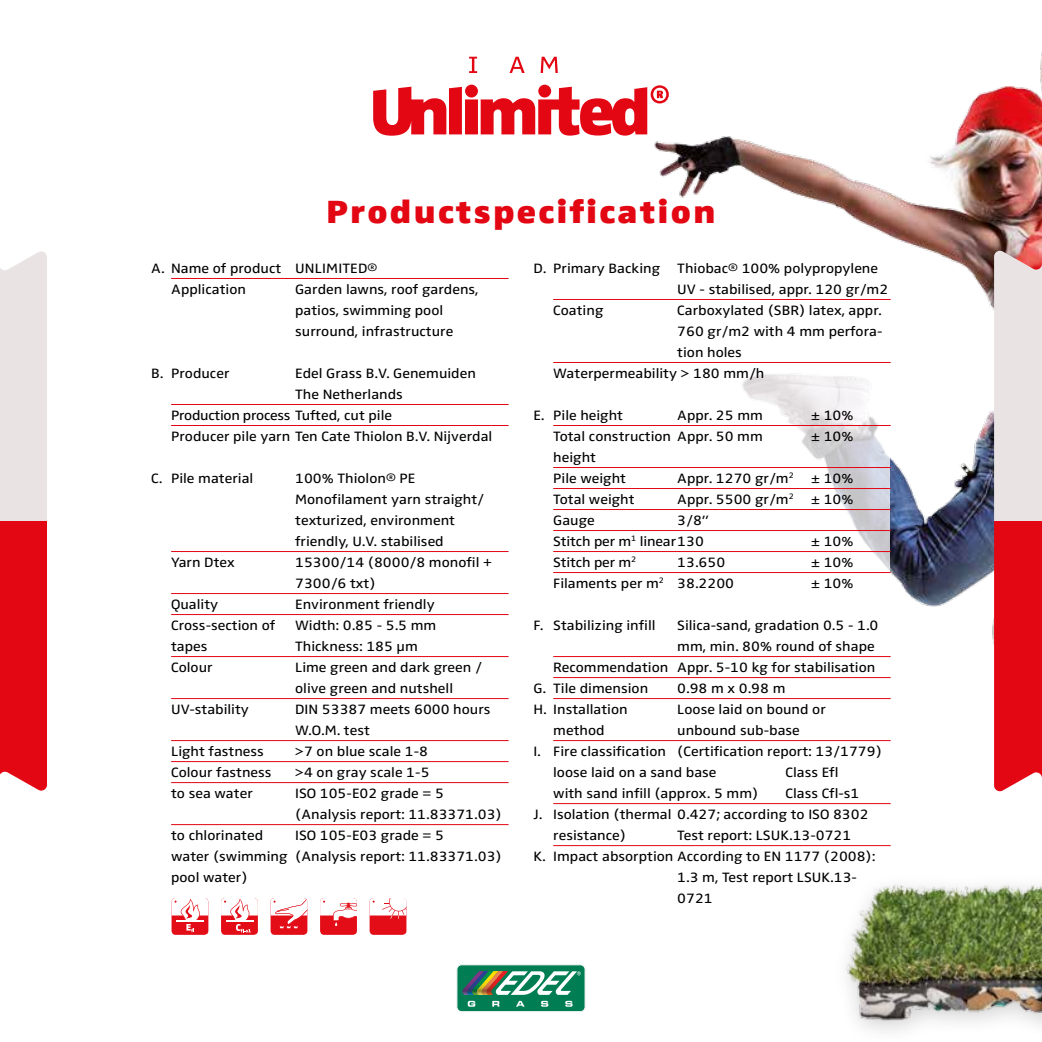
<style>
.page{position:relative;width:1042px;height:1042px;background:#fff}
.page>*{position:absolute;margin:0;border:0;box-sizing:border-box;transform-origin:0 0}
.t1{font:900 33.25px "Zwo";letter-spacing:.06em;color:#e30613;scale:1.1 1}
.t2{font:14px/21px "Zwo OT";color:#000;scale:1.1 1}
.t3{font:14px "Zwo OT";letter-spacing:-.02em;color:#000;scale:1.1 1}
</style>
<div class="page">
<svg style="left:0;top:251px;width:47px;height:540px;background:#e6797f"></svg>
<img style="left:654px;top:52px;width:388px;height:606px">
<div style="left:152px;top:261px;width:738px;height:638px;background:#fff"></div>
<hr style="left:171px;top:278px;width:337px;height:1px;background:#e30613">
<hr style="left:171px;top:404px;width:337px;height:1px;background:#e30613">
<hr style="left:171px;top:425px;width:337px;height:1px;background:#e30613">
<hr style="left:171px;top:551px;width:337px;height:1px;background:#e30613">
<hr style="left:171px;top:593px;width:337px;height:1px;background:#e30613">
<hr style="left:171px;top:614px;width:337px;height:1px;background:#e30613">
<hr style="left:171px;top:656px;width:337px;height:1px;background:#e30613">
<hr style="left:171px;top:698px;width:337px;height:1px;background:#e30613">
<hr style="left:171px;top:740px;width:337px;height:1px;background:#e30613">
<hr style="left:171px;top:761px;width:337px;height:1px;background:#e30613">
<hr style="left:171px;top:782px;width:337px;height:1px;background:#e30613">
<hr style="left:171px;top:824px;width:337px;height:1px;background:#e30613">
<hr style="left:553px;top:299px;width:337px;height:1px;background:#e30613">
<hr style="left:553px;top:362px;width:337px;height:1px;background:#e30613">
<hr style="left:553px;top:425px;width:337px;height:1px;background:#e30613">
<hr style="left:553px;top:467px;width:337px;height:1px;background:#e30613">
<hr style="left:553px;top:488px;width:337px;height:1px;background:#e30613">
<hr style="left:553px;top:509px;width:337px;height:1px;background:#e30613">
<hr style="left:553px;top:530px;width:337px;height:1px;background:#e30613">
<hr style="left:553px;top:551px;width:337px;height:1px;background:#e30613">
<hr style="left:553px;top:572px;width:337px;height:1px;background:#e30613">
<hr style="left:553px;top:656px;width:337px;height:1px;background:#e30613">
<hr style="left:553px;top:677px;width:337px;height:1px;background:#e30613">
<hr style="left:553px;top:698px;width:337px;height:1px;background:#e30613">
<hr style="left:553px;top:740px;width:337px;height:1px;background:#e30613">
<hr style="left:553px;top:803px;width:337px;height:1px;background:#e30613">
<hr style="left:553px;top:845px;width:337px;height:1px;background:#e30613">
<img style="left:769px;top:803px;width:273px;height:228px">
<svg style="left:994px;top:251px;width:48px;height:540px;background:#e5777d"></svg>
<svg style="left:373px;top:85px;width:296px;height:51px"></svg>
<svg style="left:469px;top:57px;width:8px;height:16px"></svg>
<svg style="left:509px;top:57px;width:16px;height:16px"></svg>
<svg style="left:540px;top:57px;width:18px;height:16px"></svg>
<div style="left:457px;top:965px;width:128px;height:46px;background:#007d53;border-radius:5px"></div>
<div style="left:456px;top:964px;width:130px;height:48px;border:1px solid #f0f4f6;border-radius:5px"></div>
<svg style="left:462px;top:971px;width:119px;height:24px"></svg>
<svg style="left:468px;top:1001px;width:7px;height:5px"></svg>
<svg style="left:492px;top:1001px;width:7px;height:5px"></svg>
<svg style="left:516px;top:1001px;width:8px;height:5px"></svg>
<svg style="left:541px;top:1001px;width:7px;height:5px"></svg>
<svg style="left:565px;top:1001px;width:7px;height:5px"></svg>
<div style="left:171px;top:898px;width:37px;height:37px;background:#e30d18;border-radius:4px"></div>
<svg style="left:171px;top:898px;width:37px;height:34px"></svg>
<div style="left:221px;top:898px;width:37px;height:37px;background:#e30d18;border-radius:4px"></div>
<svg style="left:221px;top:898px;width:37px;height:34px"></svg>
<div style="left:271px;top:898px;width:36px;height:37px;background:#e30d18;border-radius:4px"></div>
<svg style="left:271px;top:898px;width:36px;height:30px"></svg>
<div style="left:320px;top:898px;width:37px;height:37px;background:#e30d18;border-radius:4px"></div>
<svg style="left:320px;top:898px;width:37px;height:28px"></svg>
<div style="left:370px;top:898px;width:36px;height:37px;background:#e30d18;border-radius:4px"></div>
<svg style="left:370px;top:898px;width:36px;height:21px"></svg>
<h1 class="t1" style="left:326px;top:192px;width:356px">Productspecification</h1>
<p class="t2" style="left:171px;top:258px;width:189px;text-indent:-20px">A. Name of product Un limited®<br>Application</p>
<p class="t2" style="left:295px;top:279px;width:168px">Garden lawns, roof gardens, patios, swimming pool surround, infrastructure</p>
<p class="t2" style="left:151px;top:363px;width:97px">B. Producer E</p>
<p class="t2" style="left:303px;top:363px;width:159px">del Grass B.V. Genemuiden</p>
<p class="t2" style="left:295px;top:384px;width:99px">The Netherlands</p>
<p class="t3" style="left:171px;top:407px;width:202px">Production process Tufted, cut pile</p>
<p class="t2" style="left:171px;top:426px;width:293px">Producer pile yarn Ten Cate Thiolon B.V. Nijverdal</p>
<p class="t2" style="left:151px;top:468px;width:94px">C. Pile material</p>
<p class="t2" style="left:295px;top:468px;width:173px">100% Thiolon® PE<br>Monofilament yarn straight/ texturized, environment friendly, U.V. stabilised</p>
<p class="t2" style="left:171px;top:552px;width:59px">Yarn Dtex</p>
<p class="t2" style="left:295px;top:552px;width:180px">15300/14 (8000/8 monofil +<br>7300/6 txt)</p>
<p class="t2" style="left:171px;top:594px;width:84px">Quality E</p>
<p class="t2" style="left:303px;top:594px;width:121px">nvironment friendly</p>
<p class="t2" style="left:171px;top:615px;width:96px">Cross-section of</p>
<p class="t2" style="left:295px;top:615px;width:130px">Width: 0.85 - 5.5 mm</p>
<p class="t2" style="left:171px;top:636px;width:35px">tapes</p>
<p class="t2" style="left:295px;top:636px;width:113px">Thickness: 185 μm</p>
<p class="t2" style="left:171px;top:657px;width:39px">Colour</p>
<p class="t2" style="left:295px;top:657px;width:171px">Lime green and dark green / olive green and nutshell</p>
<p class="t2" style="left:171px;top:699px;width:85px">UV-stability DI</p>
<p class="t2" style="left:295px;top:699px;width:179px;text-indent:13px">N 53387 meets 6000 hours<br>W.O.M. test</p>
<p class="t2" style="left:151px;top:741px;width:104px">Light fastness</p>
<p class="t2" style="left:295px;top:741px;width:122px">&gt;7 on blue scale 1-8</p>
<p class="t2" style="left:171px;top:762px;width:93px">Colour fastness</p>
<p class="t2" style="left:295px;top:762px;width:124px">&gt;4 on gray scale 1-5</p>
<p class="t2" style="left:171px;top:783px;width:96px">to sea water I</p>
<p class="t2" style="left:299px;top:783px;width:133px">SO 105-E02 grade = 5</p>
<p class="t2" style="left:295px;top:804px;width:189px">(Analysis report: 11.83371.03)</p>
<p class="t2" style="left:171px;top:825px;width:249px">to chlorinated ISO 105-E03 grade = 5</p>
<p class="t2" style="left:171px;top:846px;width:302px">water (swimming (Analysis report: 11.83371.03)</p>
<p class="t2" style="left:171px;top:867px;width:71px">pool water)</p>
<p class="t2" style="left:533px;top:258px;width:315px">D. Primary Backing Thiobac® 100% polypropylene</p>
<p class="t2" style="left:677px;top:279px;width:193px">UV - stabilised, appr. 120 gr/m2</p>
<p class="t2" style="left:553px;top:300px;width:47px">Coating</p>
<p class="t2" style="left:677px;top:300px;width:187px">Carboxylated (SBR) latex, appr.</p>
<p class="t2" style="left:677px;top:321px;width:188px">760 gr/m2 with 4 mm perfora-</p>
<p class="t2" style="left:677px;top:342px;width:60px">tion holes</p>
<p class="t2" style="left:553px;top:363px;width:193px">Waterpermeability &gt; 180 mm/h</p>
<p class="t2" style="left:533px;top:405px;width:83px">E. Pile height</p>
<p class="t2" style="left:677px;top:405px;width:79px">Appr. 25 mm</p>
<p class="t2" style="left:811px;top:405px;width:40px">± 10%</p>
<p class="t2" style="left:533px;top:426px;width:210px">Total construction Appr. 50 mm</p>
<p class="t2" style="left:811px;top:426px;width:40px">± 10%</p>
<p class="t2" style="left:553px;top:447px;width:68px">height<br>Pile weight</p>
<p class="t2" style="left:677px;top:468px;width:162px">Appr. 1270 gr/m<sup>2</sup> ± 10%</p>
<p class="t2" style="left:533px;top:489px;width:94px">Total weight</p>
<p class="t2" style="left:677px;top:489px;width:162px">Appr. 5500 gr/m<sup>2</sup> ± 10%</p>
<p class="t2" style="left:553px;top:510px;width:39px">Gauge</p>
<p class="t2" style="left:553px;top:510px;width:143px;text-indent:124px">3/8”<br>Stitch per m<sup>1</sup> linear130</p>
<p class="t2" style="left:811px;top:531px;width:40px">± 10%</p>
<p class="t2" style="left:553px;top:552px;width:77px">Stitch per m<sup>2</sup></p>
<p class="t2" style="left:677px;top:552px;width:45px">13.650</p>
<p class="t2" style="left:811px;top:552px;width:40px">± 10%</p>
<p class="t2" style="left:553px;top:573px;width:166px">Filaments per m<sup>2</sup> 38.2200</p>
<p class="t2" style="left:811px;top:573px;width:40px">± 10%</p>
<p class="t2" style="left:533px;top:615px;width:113px">F. Stabilizing infill</p>
<p class="t2" style="left:677px;top:615px;width:184px">Silica-sand, gradation 0.5 - 1.0</p>
<p class="t2" style="left:677px;top:636px;width:181px">mm, min. 80% round of shape</p>
<p class="t2" style="left:553px;top:657px;width:294px">Recommendation Appr. 5-10 kg for stabilisation</p>
<p class="t2" style="left:533px;top:678px;width:106px">G. Tile dimension</p>
<p class="t2" style="left:677px;top:678px;width:100px">0.98 m x 0.98 m</p>
<p class="t2" style="left:533px;top:699px;width:113px">H. I nstallation L</p>
<p class="t2" style="left:684px;top:699px;width:130px">oose laid on bound or</p>
<p class="t2" style="left:553px;top:720px;width:48px">method</p>
<p class="t2" style="left:677px;top:720px;width:113px">unbound sub-base</p>
<p class="t2" style="left:533px;top:741px;width:318px">I . Fire classification (Certification report: 13/1779)</p>
<p class="t2" style="left:553px;top:762px;width:150px">loose laid on a sand base</p>
<p class="t2" style="left:785px;top:762px;width:50px">Class Efl</p>
<p class="t2" style="left:553px;top:783px;width:188px">with sand infill (approx. 5 mm)</p>
<p class="t2" style="left:785px;top:783px;width:69px">Class Cfl-s1</p>
<p class="t2" style="left:533px;top:804px;width:306px">J. Isolation (thermal 0.427; according to ISO 8302</p>
<p class="t2" style="left:553px;top:825px;width:94px">resistance) T</p>
<p class="t2" style="left:684px;top:825px;width:154px">est report: LSUK.13-0721</p>
<p class="t2" style="left:533px;top:846px;width:312px">K. I mpact absorption According to EN 1177 (2008):</p>
<p class="t2" style="left:677px;top:867px;width:165px">1.3 m, Test report LSUK.13-</p>
<p class="t2" style="left:677px;top:888px;width:34px">0721</p>
</div>
